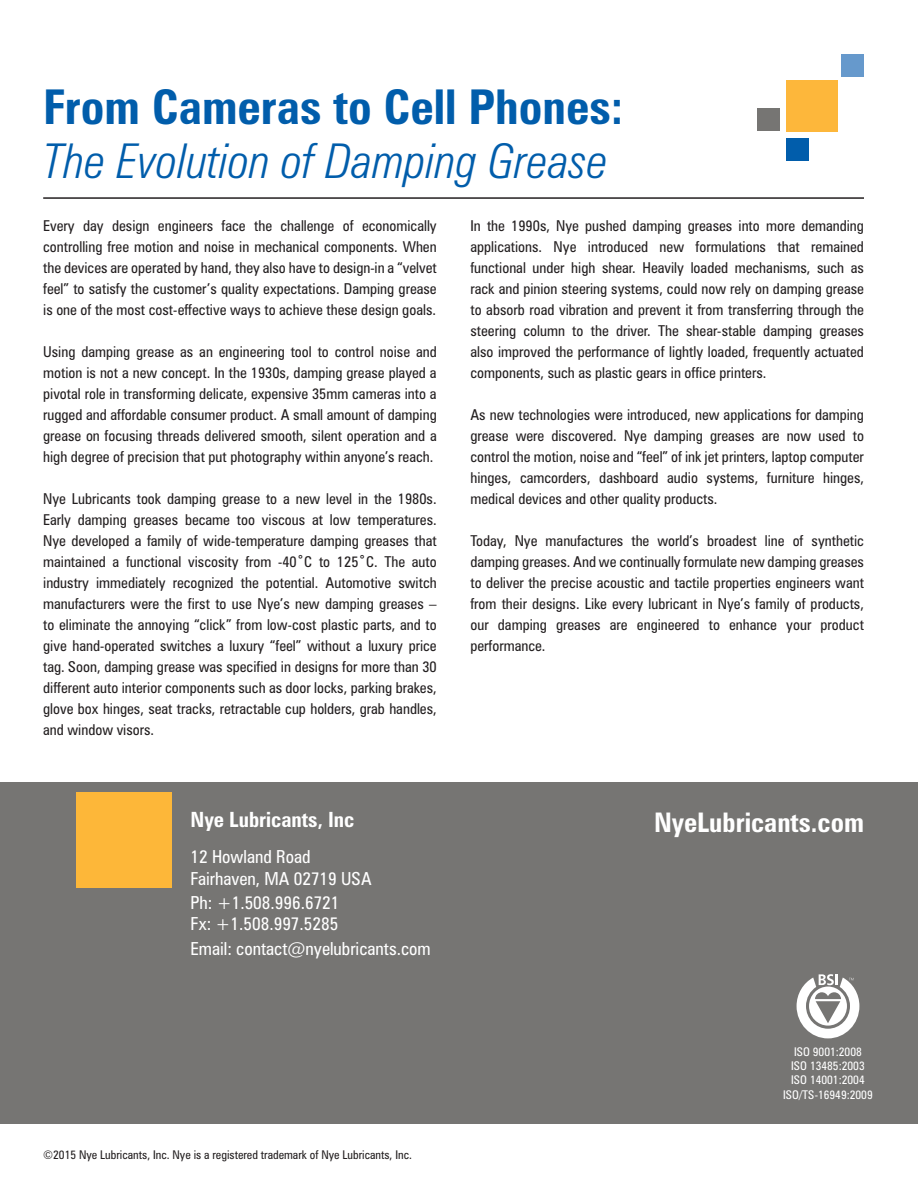
<style>
.page{position:relative;width:918px;height:1188px;background:#fff}
.page>*{position:absolute;margin:0;border:0;box-sizing:border-box;transform-origin:0 0}
.t1{font:italic 300 condensed 48px "Zurich BT";color:#015dab}
.t2{font:700 condensed 48px "Zurich BT";color:#015dab}
.t3{font:700 condensed 27px "Zurich BT";color:#fff}
.t4{font:700 condensed 21px "Zurich BT";color:#fff}
.t5{font:condensed 18px "Zurich BT";color:#fff}
.t6{font:condensed 15px/21px "Zurich BT";color:#231f20;text-align:justify}
.t7{font:condensed 12px "Zurich BT";color:#231f20}
.t8{font:condensed 12px "Zurich BT";color:#fff}
</style>
<div class="page">
<div style="left:786px;top:80px;width:51px;height:52px;background:#fdb73b"></div>
<div style="left:758px;top:108px;width:22px;height:22px;background:#767573"></div>
<div style="left:842px;top:54px;width:22px;height:22px;background:#69c"></div>
<div style="left:786px;top:138px;width:22px;height:22px;background:#015dab"></div>
<div style="left:0;top:782px;width:918px;height:342px;background:#767573"></div>
<div style="left:77px;top:793px;width:95px;height:95px;background:#fdb739"></div>
<svg style="left:797px;top:974px;width:62px;height:64px"></svg>
<hr style="left:43px;top:197px;width:821px;height:2px;background:#231f20">
<p class="t2" style="left:43px;top:77px;width:582px">From Cameras to Cell Phones:</p>
<p class="t1" style="left:43px;top:132px;width:567px">The Evolution of Damping Grease</p>
<p class="t6" style="left:43px;top:215px;width:395px">Every day design engineers face the challenge of economically controlling free motion and noise in mechanical components. When the devices are operated by hand, they also have to design-in a “velvet feel” to satisfy the customer’s quality expectations. Damping grease is one of the most cost-effective ways to achieve these design goals.</p>
<p class="t6" style="left:43px;top:341px;width:395px">Using damping grease as an engineering tool to control noise and motion is not a new concept. In the 1930s, damping grease played a pivotal role in transforming delicate, expensive 35mm cameras into a rugged and affordable consumer product. A small amount of damping grease on focusing threads delivered smooth, silent operation and a high degree of precision that put photography within anyone’s reach.</p>
<p class="t6" style="left:43px;top:488px;width:395px">Nye Lubricants took damping grease to a new level in the 1980s.<br>Early damping greases became too viscous at low temperatures.<br>Nye developed a family of wide-temperature damping greases that maintained a functional viscosity from -40˚C to 125˚C. The auto industry immediately recognized the potential. Automotive switch manufacturers were the first to use Nye’s new damping greases – to eliminate the annoying “click” from low-cost plastic parts, and to give hand-operated switches a luxury “feel” without a luxury price tag. Soon, damping grease was specified in designs for more than 30 different auto interior components such as door locks, parking brakes, glove box hinges, seat tracks, retractable cup holders, grab handles, and window visors.</p>
<p class="t4" style="left:191px;top:807px;width:165px">Nye Lubricants, Inc</p>
<p class="t5" style="left:191px;top:846px;width:122px">12 Howland Road</p>
<p class="t5" style="left:191px;top:867px;width:183px">Fairhaven, MA 02719 USA</p>
<p class="t5" style="left:191px;top:891px;width:151px">Ph: +1.508.996.6721</p>
<p class="t5" style="left:191px;top:913px;width:149px">Fx: +1.508.997.5285</p>
<p class="t5" style="left:191px;top:938px;width:242px">Email: contact@nyelubricants.com</p>
<p class="t6" style="left:470px;top:215px;width:395px">In the 1990s, Nye pushed damping greases into more demanding applications. Nye introduced new formulations that remained functional under high shear. Heavily loaded mechanisms, such as rack and pinion steering systems, could now rely on damping grease to absorb road vibration and prevent it from transferring through the steering column to the driver. The shear-stable damping greases also improved the performance of lightly loaded, frequently actuated components, such as plastic gears in office printers.</p>
<p class="t6" style="left:470px;top:404px;width:395px">As new technologies were introduced, new applications for damping grease were discovered. Nye damping greases are now used to control the motion, noise and “feel” of ink jet printers, laptop computer hinges, camcorders, dashboard audio systems, furniture hinges, medical devices and other quality products.</p>
<p class="t6" style="left:470px;top:530px;width:395px">Today, Nye manufactures the world’s broadest line of synthetic damping greases. And we continually formulate new damping greases to deliver the precise acoustic and tactile properties engineers want from their designs. Like every lubricant in Nye’s family of products, our damping greases are engineered to enhance your product performance.</p>
<p class="t3" style="left:654px;top:806px;width:211px">NyeLubricants.com</p>
<p class="t7" style="left:43px;top:1147px;width:370px">©2015 Nye Lubricants, Inc. Nye is a registered trademark of Nye Lubricants, Inc.</p>
<p class="t8" style="left:794px;top:1044px;width:69px">ISO 9001:2008</p>
<p class="t8" style="left:791px;top:1058px;width:75px">ISO 13485:2003</p>
<p class="t8" style="left:791px;top:1073px;width:75px">ISO 14001:2004</p>
<p class="t8" style="left:783px;top:1087px;width:91px">ISO/TS-16949:2009</p>
</div>
